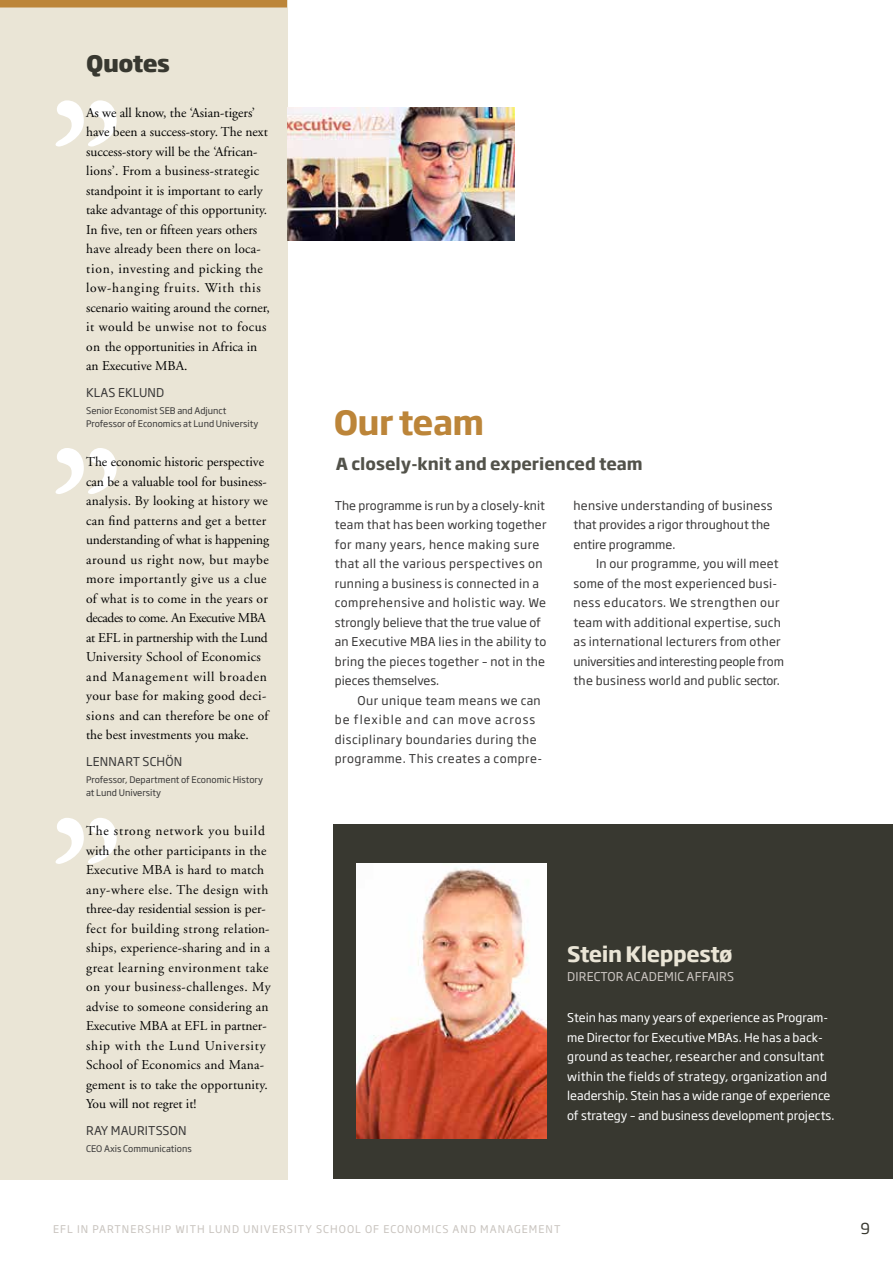
<style>
.page{position:relative;width:893px;height:1263px;background:#fff}
.page>*{position:absolute;margin:0;border:0;box-sizing:border-box;transform-origin:0 0}
.t1{font:700 33px "Soho Gothic Pro";letter-spacing:-.02em;color:#bc8539}
.t2{font:800 22.5px "Soho Gothic Pro";letter-spacing:-.02em;color:#383830}
.t3{font:700 21px "Soho Gothic Pro";letter-spacing:-.02em;color:#eae5d6}
.t4{font:700 16.5px "Soho Gothic Pro";color:#52524a}
.t5{font:15px "Soho Gothic Pro";color:#383830}
.t6{font:13.5px/19.5px "Adobe Garamond";letter-spacing:.02em;color:#000}
.t7{font:13.5px/19.5px "Adobe Garamond";color:#000}
.t8{font:12px/19.5px "Soho Gothic Pro";letter-spacing:.02em;color:#393838}
.t9{font:12px/19.5px "Soho Gothic Pro";color:#fff}
.t10{font:12px/19.5px "Soho Gothic Pro";letter-spacing:.04em;color:#393838}
.t11{font:12px/19.5px "Soho Gothic Pro";color:#393838}
.t12{font:12px "Soho Gothic Pro";letter-spacing:.015em;color:#cec8c4}
.t13{font:10.5px "Soho Gothic Pro";letter-spacing:.1em;color:#c8c3be}
.t14{font:9px/13.5px "Soho Gothic Pro";color:#393838}
</style>
<div class="page">
<div style="left:0;top:0;width:287px;height:1179px;background:#eae5d6"></div>
<img style="left:287px;top:107px;width:228px;height:133px">
<div style="left:0;top:0;width:287px;height:8px;background:#bc8539"></div>
<div style="left:334px;top:824px;width:559px;height:355px;background:#383830"></div>
<img style="left:356px;top:864px;width:191px;height:274px">
<svg style="left:56px;top:100px;width:61px;height:47px"></svg>
<svg style="left:56px;top:448px;width:61px;height:46px"></svg>
<svg style="left:56px;top:818px;width:61px;height:46px"></svg>
<h2 class="t2" style="left:86px;top:45px;width:85px">Quotes</h2>
<p class="t7" style="left:86px;top:103px;width:185px">As we all know, the ‘Asian-tigers’ have been a success-story. The next success-story will be the ‘African&shy;lions’. From a business-strategic standpoint it is important to early take advantage of this opportunity.<br>In five, ten or fifteen years others have already been there on loca&shy;tion, investing and picking the low-hanging fruits. With this scenario waiting around the corner, it would be unwise not to focus on the opportunities in Africa in an Executive MBA.</p>
<p class="t8" style="left:86px;top:382px;width:80px">KLAS EKLUND</p>
<p class="t14" style="left:86px;top:403px;width:174px">Senior Economist SEB and Adjunct<br>Professor of Economics at Lund University</p>
<p class="t6" style="left:86px;top:452px;width:185px">The economic historic perspective can be a valuable tool for business&shy;analysis. By looking at history we can find patterns and get a better understanding of what is happening around us right now, but maybe more importantly give us a clue of what is to come in the years or decades to come. An Executive MBA at EFL in partnership with the Lund<br>University School of Economics and Management will broaden your base for making good deci&shy;sions and can therefore be one of the best investments you make.</p>
<p class="t8" style="left:86px;top:751px;width:98px">LENNART SCHÖN</p>
<p class="t14" style="left:86px;top:772px;width:178px">Professor, Department of Economic History at Lund University</p>
<p class="t6" style="left:86px;top:821px;width:186px">The strong network you build with the other participants in the<br>Executive MBA is hard to match any-where else. The design with three-day residential session is per&shy;fect for building strong relation&shy;ships, experience-sharing and in a great learning environment take on your business-challenges. My advise to someone considering an<br>Executive MBA at EFL in partner&shy;ship with the Lund University<br>School of Economics and Mana&shy;gement is to take the opportunity.<br>You will not regret it!</p>
<p class="t8" style="left:86px;top:1120px;width:102px">RAY MAURITSSON</p>
<p class="t14" style="left:86px;top:1141px;width:107px">CEO Axis Communications</p>
<h1 class="t1" style="left:334px;top:397px;width:152px">Our team</h1>
<p class="t4" style="left:336px;top:450px;width:308px">A closely-knit and experienced team</p>
<p class="t8" style="left:335px;top:495px;width:213px">The programme is run by a closely-knit team that has been working together for many years, hence making sure that all the various perspectives on running a business is connected in a comprehensive and holistic way. We strongly believe that the true value of an Executive MBA lies in the ability to bring the pieces together – not in the pieces themselves.</p>
<p class="t10" style="left:335px;top:690px;width:209px;text-indent:22px">Our unique team means we can be flexible and can move across disciplinary boundaries during the programme. This creates a compre-</p>
<p class="t11" style="left:574px;top:495px;width:200px">hensive understanding of business that provides a rigor throughout the entire programme.</p>
<p class="t8" style="left:574px;top:553px;width:212px;text-indent:22px">In our programme, you will meet some of the most experienced busi&shy;ness educators. We strengthen our team with additional expertise, such as international lecturers from other universities and interesting people from the business world and public sector.</p>
<h3 class="t3" style="left:567px;top:937px;width:167px">Stein Kleppestø</h3>
<p class="t12" style="left:567px;top:967px;width:168px">DIRECTOR ACADEMIC AFFAIRS</p>
<p class="t9" style="left:567px;top:1007px;width:269px">Stein has many years of experience as Program&shy;me Director for Executive MBAs. He has a back&shy;ground as teacher, researcher and consultant within the fields of strategy, organization and leadership. Stein has a wide range of experience of strategy – and business development projects.</p>
<p class="t13" style="left:53px;top:1221px;width:509px">EFL IN PARTNERSHIP WITH LUND UNIVERSITY SCHOOL OF ECONOMICS AND MANAGEMENT</p>
<p class="t5" style="left:860px;top:1216px;width:11px">9</p>
</div>
